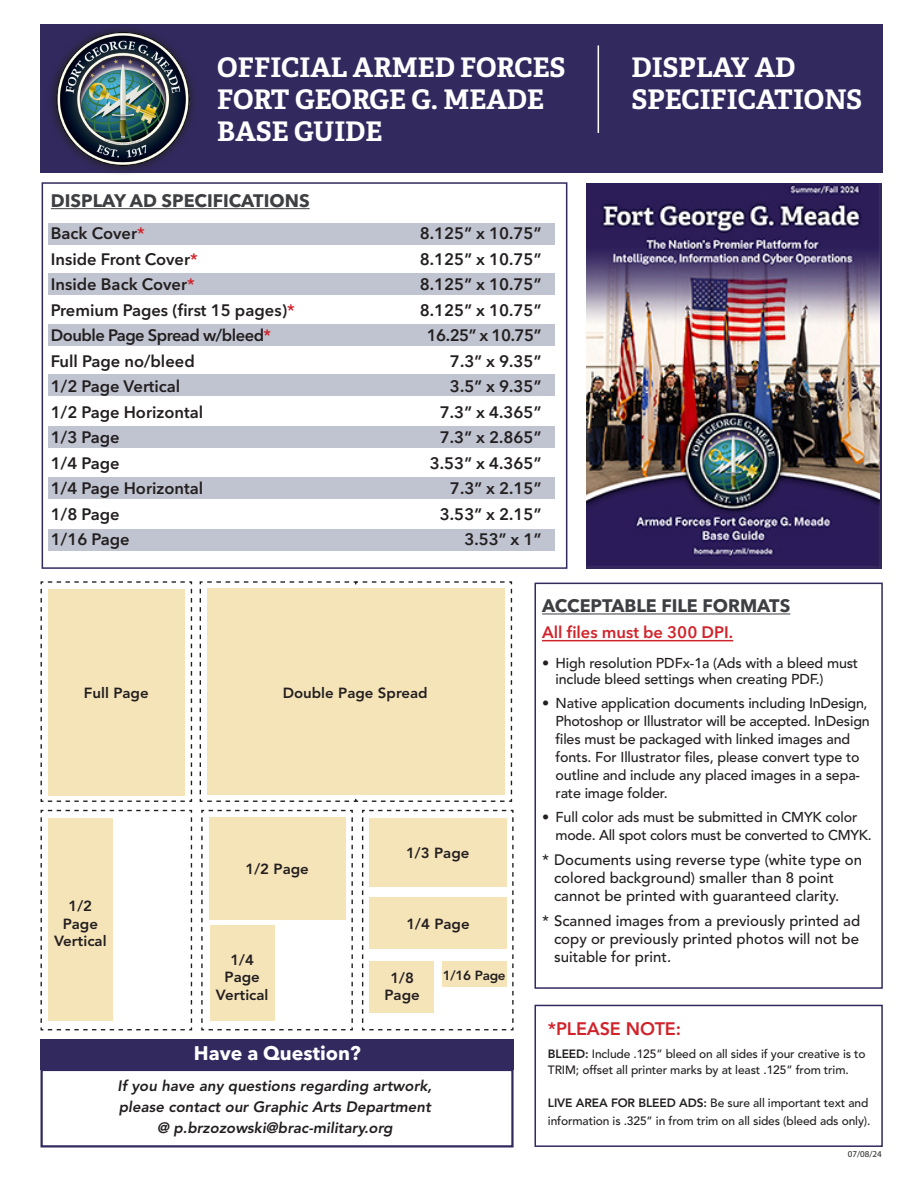
<style>
.page{position:relative;width:918px;height:1188px;background:#fff}
.page>*{position:absolute;margin:0;border:0;box-sizing:border-box;transform-origin:0 0}
.t1{font:700 27px/32.4px "Adelle PE";color:#fff}
.section{font:700 19.5px "Avenir Next LT Pro";color:#fff}
.t2{font:700 18px "Avenir Next LT Pro";color:#3e3f42}
.t3{font:800 18px "Avenir LT Std";letter-spacing:-.01em;color:#d1232a}
.t4{font:600 16.5px "Avenir Next LT Pro";color:#231f20}
.t5{font:600 16.5px "Avenir Next LT Pro";letter-spacing:-.03em;color:#231f20}
.t6{font:600 16.5px "Avenir Next LT Pro";color:#d1232a}
.t7{font:500 15px/18px "Avenir LT Std";color:#231f20}
.t8{font:italic 800 15px "Avenir LT Std";color:#231f20}
.t9{font:800 14.7px "Avenir LT Std";color:#231f20}
.t10{font:500 14.25px/18px "Avenir LT Std";letter-spacing:-.01em;color:#231f20}
.t11{font:800 13.2px "Avenir LT Std";letter-spacing:-.02em;color:#231f20}
.t12{font:500 12px/16.5px "Avenir LT Std";letter-spacing:-.01em;color:#231f20}
.t13{font:9px "Myriad Pro";color:#231f20}
.s1{color:#d1232a}
.s2{font-weight:800}
</style>
<div class="page">
<div style="left:535px;top:583px;width:348px;height:406px;background:#fff;border:2px solid #322a5f"></div>
<div style="left:535px;top:1005px;width:348px;height:142px;background:#fff;border:2px solid #322a5f"></div>
<hr style="left:542px;top:614px;width:248px;height:1px;background:#3e3f42">
<hr style="left:542px;top:640px;width:191px;height:1px;background:#d1232a">
<svg style="left:40px;top:581px;width:153px;height:221px"></svg>
<svg style="left:199px;top:581px;width:314px;height:221px"></svg>
<div style="left:207px;top:588px;width:298px;height:207px;background:#f6e4b9"></div>
<div style="left:48px;top:589px;width:136px;height:206px;background:#f6e4b9"></div>
<svg style="left:361px;top:809px;width:153px;height:222px"></svg>
<svg style="left:201px;top:809px;width:152px;height:222px"></svg>
<div style="left:209px;top:817px;width:136px;height:103px;background:#f6e4b9"></div>
<div style="left:369px;top:818px;width:138px;height:69px;background:#f6e4b9"></div>
<div style="left:370px;top:897px;width:137px;height:51px;background:#f6e4b9"></div>
<div style="left:370px;top:961px;width:64px;height:52px;background:#f6e4b9"></div>
<div style="left:210px;top:925px;width:65px;height:96px;background:#f6e4b9"></div>
<div style="left:442px;top:961px;width:65px;height:26px;background:#f6e4b9"></div>
<svg style="left:40px;top:809px;width:153px;height:222px"></svg>
<div style="left:42px;top:182px;width:525px;height:387px;background:#fff;border:2px solid #322a5f"></div>
<div style="left:49px;top:223px;width:506px;height:22px;background:#c0c4d0"></div>
<div style="left:49px;top:325px;width:506px;height:21px;background:#c0c4d0"></div>
<div style="left:49px;top:273px;width:506px;height:21px;background:#c0c4d0"></div>
<div style="left:49px;top:375px;width:506px;height:21px;background:#c0c4d0"></div>
<div style="left:49px;top:426px;width:506px;height:22px;background:#c0c4d0"></div>
<div style="left:49px;top:478px;width:506px;height:21px;background:#c0c4d0"></div>
<div style="left:49px;top:529px;width:506px;height:21px;background:#c0c4d0"></div>
<hr style="left:51px;top:208px;width:259px;height:1px;background:#3e3f42">
<div style="left:48px;top:818px;width:65px;height:203px;background:#f6e4b9"></div>
<div style="left:40px;top:24px;width:843px;height:149px;background:#322a5f"></div>
<div style="left:46px;top:22px;width:153px;height:154px;background:#231f20;opacity:.75"></div>
<img style="left:56px;top:32px;width:133px;height:133px">
<img style="left:587px;top:184px;width:293px;height:383px">
<hr style="left:598px;top:45px;width:1px;height:88px;background:#fff">
<div style="left:40px;top:1069px;width:474px;height:79px;border:2px solid #322a5f"></div>
<div style="left:41px;top:1039px;width:473px;height:31px;background:#322a5f"></div>
<p class="t1" style="left:217px;top:50px;width:350px">OFFICIAL ARMED FORCES<br>FORT GEORGE G. MEADE</p>
<p class="t1" style="left:217px;top:115px;width:167px">BASE GUIDE</p>
<p class="t2" style="left:51px;top:190px;width:260px">DISPLAY AD SPECIFICATIONS</p>
<p class="t4" style="left:51px;top:223px;width:95px">Back Cover<span class="s1">*</span></p>
<p class="t4" style="left:420px;top:223px;width:123px">8.125” x 10.75”</p>
<p class="t4" style="left:51px;top:249px;width:148px">Inside Front Cover<span class="s1">*</span></p>
<p class="t4" style="left:420px;top:249px;width:123px">8.125” x 10.75”</p>
<p class="t4" style="left:51px;top:274px;width:145px">Inside Back Cover<span class="s1">*</span></p>
<p class="t4" style="left:420px;top:274px;width:123px">8.125” x 10.75”</p>
<p class="t4" style="left:51px;top:300px;width:245px">Premium Pages (first 15 pages)<span class="s1">*</span></p>
<p class="t4" style="left:420px;top:300px;width:123px">8.125” x 10.75”</p>
<p class="t5" style="left:51px;top:325px;width:222px">Double Page Spread w/bleed<span class="s1">*</span></p>
<p class="t4" style="left:427px;top:325px;width:116px">16.25” x 10.75”</p>
<p class="t4" style="left:51px;top:351px;width:145px">Full Page no/bleed</p>
<p class="t4" style="left:450px;top:351px;width:93px">7.3” x 9.35”</p>
<p class="t4" style="left:51px;top:376px;width:131px">1/2 Page Vertical</p>
<p class="t4" style="left:450px;top:376px;width:93px">3.5” x 9.35”</p>
<p class="t4" style="left:51px;top:402px;width:154px">1/2 Page Horizontal</p>
<p class="t4" style="left:440px;top:402px;width:103px">7.3” x 4.365”</p>
<p class="t4" style="left:51px;top:427px;width:70px">1/3 Page</p>
<p class="t4" style="left:440px;top:427px;width:103px">7.3” x 2.865”</p>
<p class="t4" style="left:51px;top:453px;width:70px">1/4 Page</p>
<p class="t4" style="left:430px;top:453px;width:113px">3.53” x 4.365”</p>
<p class="t4" style="left:51px;top:478px;width:154px">1/4 Page Horizontal</p>
<p class="t4" style="left:450px;top:478px;width:93px">7.3” x 2.15”</p>
<p class="t4" style="left:51px;top:504px;width:70px">1/8 Page</p>
<p class="t4" style="left:440px;top:504px;width:103px">3.53” x 2.15”</p>
<p class="t4" style="left:51px;top:529px;width:80px">1/16 Page</p>
<p class="t4" style="left:464px;top:529px;width:79px">3.53” x 1”</p>
<p class="t1" style="left:631px;top:50px;width:166px">DISPLAY AD</p>
<p class="t1" style="left:631px;top:82px;width:232px">SPECIFICATIONS</p>
<p class="t9" style="left:84px;top:684px;width:66px">Full Page</p>
<p class="t9" style="left:283px;top:684px;width:147px">Double Page Spread</p>
<p class="t9" style="left:69px;top:897px;width:25px">1/2</p>
<p class="t9" style="left:63px;top:915px;width:37px">Page</p>
<p class="t9" style="left:54px;top:933px;width:54px">Vertical</p>
<p class="t9" style="left:246px;top:860px;width:65px">1/2 Page</p>
<p class="t9" style="left:230px;top:951px;width:25px">1/4</p>
<p class="t9" style="left:225px;top:969px;width:37px">Page</p>
<p class="t9" style="left:216px;top:986px;width:54px">Vertical</p>
<p class="t9" style="left:406px;top:844px;width:65px">1/3 Page</p>
<p class="t9" style="left:406px;top:915px;width:65px">1/4 Page</p>
<p class="t9" style="left:390px;top:969px;width:25px">1/8</p>
<p class="t9" style="left:384px;top:987px;width:37px">Page</p>
<p class="t11" style="left:443px;top:967px;width:64px">1/16 Page</p>
<p class="section" style="left:194px;top:1041px;width:168px">Have a Question?</p>
<p class="t8" style="left:118px;top:1077px;width:316px">If you have any questions regarding artwork,</p>
<p class="t8" style="left:119px;top:1098px;width:314px">please contact our Graphic Arts Department</p>
<p class="t8" style="left:157px;top:1119px;width:237px">@ p.brzozowski@brac-military.org</p>
<p class="t2" style="left:542px;top:595px;width:250px">ACCEPTABLE FILE FORMATS</p>
<p class="t6" style="left:542px;top:622px;width:193px">All files must be 300 DPI.</p>
<p class="t10" style="left:556px;top:655px;width:304px;line-height:16.5px;text-indent:-14px">• High resolution PDFx-1a (Ads with a bleed must include bleed settings when creating PDF.)</p>
<p class="t10" style="left:556px;top:695px;width:316px;text-indent:-14px">• Native application documents including InDesign, Photoshop or Illustrator will be accepted. InDesign files must be packaged with linked images and fonts. For Illustrator files, please convert type to outline and include any placed images in a sepa&shy;rate image folder.</p>
<p class="t10" style="left:556px;top:809px;width:318px;text-indent:-14px">• Full color ads must be submitted in CMYK color mode. All spot colors must be converted to CMYK.</p>
<p class="t7" style="left:554px;top:851px;width:310px;text-indent:-12px">* Documents using reverse type (white type on colored background) smaller than 8 point cannot be printed with guaranteed clarity.</p>
<p class="t7" style="left:554px;top:912px;width:308px;text-align:justify;text-indent:-12px">* Scanned images from a previously printed ad copy or previously printed photos will not be suitable for print.</p>
<p class="t3" style="left:548px;top:1018px;width:135px">*PLEASE NOTE:</p>
<p class="t12" style="left:548px;top:1046px;width:319px"><span class="s2">BLEED:</span> Include .125” bleed on all sides if your creative is to<br>TRIM; offset all printer marks by at least .125” from trim.</p>
<p class="t12" style="left:548px;top:1095px;width:324px;line-height:18px"><span class="s2">LIVE AREA FOR BLEED ADS:</span> Be sure all important text and information is .325” in from trim on all sides (bleed ads only).</p>
<p class="t13" style="left:848px;top:1149px;width:35px">07/08/24</p>
</div>
